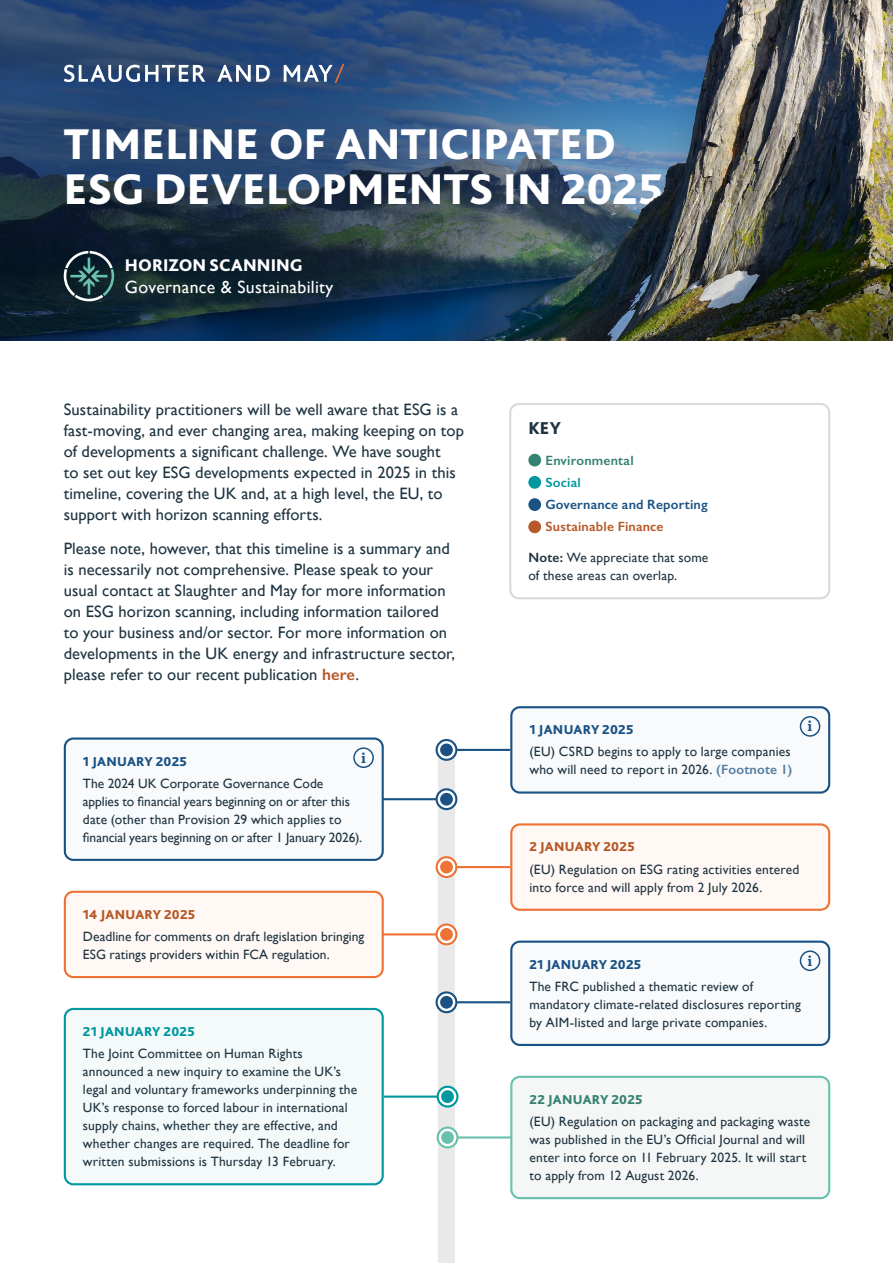
<style>
.page{position:relative;width:893px;height:1263px;background:#fff}
.page>*{position:absolute;margin:0;border:0;box-sizing:border-box;transform-origin:0 0}
.t1{font:800 45px/45px "Bliss Pro";letter-spacing:.005em;color:#fff}
.t2{font:800 18px "Bliss Pro";color:#1f3441}
.t3{font:17.7px "Gill Sans";letter-spacing:.015em;color:#fff}
.t4{font:800 17.7px "Bliss Pro";color:#fff}
.t5{font:16.5px/21px "Gill Sans";letter-spacing:.005em;color:#1f3441}
.t6{font:13.5px/18px "Gill Sans";letter-spacing:.01em;color:#1f3441}
.t7{font:800 13.5px "Bliss Pro";letter-spacing:.02em;color:#1a5284}
.t8{font:800 13.5px "Bliss Pro";letter-spacing:.02em;color:#b65827}
.t9{font:600 13.5px "Gill Sans";letter-spacing:.015em;color:#1a5284}
.t10{font:600 13.5px "Gill Sans";letter-spacing:.015em;color:#b65827}
.t11{font:600 13.5px "Gill Sans";letter-spacing:.015em;color:#368272}
.t12{font:800 13.5px "Bliss Pro";letter-spacing:.025em;color:#368272}
.t13{font:800 13.5px "Bliss Pro";letter-spacing:.02em;color:#00979f}
.t14{font:600 13.5px "Gill Sans";letter-spacing:.015em;color:#00979f}
.t15{font:700 13.5px "Adelle";color:#1a5284}
.s1{font-weight:600;color:#b65827}
.s2{font-weight:600}
.s3{font-weight:600;color:#537da3}
</style>
<div class="page">
<div style="left:528px;top:454px;width:13px;height:12px;background:#368272;border-radius:50%"></div>
<div style="left:528px;top:476px;width:13px;height:13px;background:#00979f;border-radius:50%"></div>
<div style="left:528px;top:498px;width:13px;height:13px;background:#1a5284;border-radius:50%"></div>
<div style="left:528px;top:520px;width:13px;height:13px;background:#b65827;border-radius:50%"></div>
<div style="left:509px;top:403px;width:321px;height:196px;border:2px solid #d9dadd;border-radius:9px"></div>
<div style="left:438px;top:750px;width:17px;height:513px;background:#e9e9ea"></div>
<div style="left:511px;top:707px;width:318px;height:85px;background:#f8fafb;border-radius:9px"></div>
<div style="left:510px;top:706px;width:320px;height:88px;border:2px solid #1a5284;border-radius:9px"></div>
<div style="left:800px;top:716px;width:20px;height:21px;border:1px solid #1a5284;border-radius:50%"></div>
<svg style="left:437px;top:740px;width:19px;height:20px"></svg>
<div style="left:436px;top:739px;width:21px;height:22px;border:2px solid #1a5284;border-radius:50%"></div>
<hr style="left:456px;top:749px;width:54px;height:2px;background:#1a5284">
<div style="left:440px;top:743px;width:13px;height:13px;background:#1a5284;border-radius:50%"></div>
<div style="left:65px;top:738px;width:318px;height:122px;background:#f8fafb;border-radius:9px"></div>
<div style="left:64px;top:737px;width:320px;height:124px;border:2px solid #1a5284;border-radius:9px"></div>
<div style="left:353px;top:747px;width:21px;height:21px;border:1px solid #1a5284;border-radius:50%"></div>
<svg style="left:437px;top:789px;width:19px;height:20px"></svg>
<div style="left:436px;top:788px;width:21px;height:22px;border:2px solid #1a5284;border-radius:50%"></div>
<hr style="left:383px;top:798px;width:54px;height:2px;background:#1a5284">
<div style="left:440px;top:793px;width:13px;height:12px;background:#1a5284;border-radius:50%"></div>
<div style="left:511px;top:824px;width:318px;height:86px;background:#fff8f4;border-radius:9px"></div>
<div style="left:510px;top:823px;width:320px;height:88px;border:2px solid #ef7235;border-radius:9px"></div>
<svg style="left:437px;top:857px;width:19px;height:20px"></svg>
<div style="left:436px;top:856px;width:21px;height:22px;border:2px solid #ef7235;border-radius:50%"></div>
<hr style="left:456px;top:866px;width:54px;height:2px;background:#ef7235">
<div style="left:440px;top:861px;width:13px;height:12px;background:#ef7235;border-radius:50%"></div>
<div style="left:65px;top:892px;width:318px;height:85px;background:#fff8f4;border-radius:9px"></div>
<div style="left:64px;top:891px;width:320px;height:87px;border:2px solid #ef7235;border-radius:9px"></div>
<svg style="left:437px;top:924px;width:19px;height:20px"></svg>
<div style="left:436px;top:923px;width:21px;height:22px;border:2px solid #ef7235;border-radius:50%"></div>
<hr style="left:383px;top:933px;width:54px;height:2px;background:#ef7235">
<div style="left:440px;top:928px;width:13px;height:13px;background:#ef7235;border-radius:50%"></div>
<div style="left:511px;top:942px;width:318px;height:103px;background:#f8fafb;border-radius:9px"></div>
<div style="left:510px;top:940px;width:320px;height:106px;border:2px solid #1a5284;border-radius:9px"></div>
<div style="left:800px;top:950px;width:20px;height:21px;border:1px solid #1a5284;border-radius:50%"></div>
<svg style="left:437px;top:992px;width:19px;height:20px"></svg>
<div style="left:436px;top:991px;width:21px;height:22px;border:2px solid #1a5284;border-radius:50%"></div>
<hr style="left:456px;top:1001px;width:54px;height:2px;background:#1a5284">
<div style="left:440px;top:996px;width:13px;height:13px;background:#1a5284;border-radius:50%"></div>
<div style="left:511px;top:1077px;width:318px;height:121px;background:#f5f7f6;border-radius:9px"></div>
<div style="left:510px;top:1076px;width:320px;height:123px;border:2px solid #69c1ad;border-radius:9px"></div>
<svg style="left:438px;top:1127px;width:19px;height:20px"></svg>
<div style="left:437px;top:1126px;width:21px;height:22px;border:2px solid #69c1ad;border-radius:50%"></div>
<hr style="left:457px;top:1136px;width:54px;height:2px;background:#69c1ad">
<div style="left:441px;top:1131px;width:13px;height:13px;background:#69c1ad;border-radius:50%"></div>
<div style="left:65px;top:1009px;width:318px;height:175px;background:#f4f9f9;border-radius:9px"></div>
<div style="left:64px;top:1008px;width:320px;height:177px;border:2px solid #00979f;border-radius:9px"></div>
<svg style="left:438px;top:1087px;width:19px;height:19px"></svg>
<div style="left:437px;top:1086px;width:21px;height:21px;border:2px solid #00979f;border-radius:50%"></div>
<hr style="left:384px;top:1095px;width:54px;height:3px;background:#00979f">
<div style="left:441px;top:1090px;width:13px;height:13px;background:#00979f;border-radius:50%"></div>
<img style="left:654px;top:0;width:239px;height:340px">
<img style="left:0;top:0;width:654px;height:340px">
<div style="left:44px;top:231px;width:308px;height:90px;background:#142332;opacity:.25"></div>
<svg style="left:64px;top:251px;width:50px;height:50px;background:#354f54"></svg>
<svg style="left:64px;top:65px;width:141px;height:17px"></svg>
<svg style="left:217px;top:65px;width:53px;height:17px"></svg>
<svg style="left:284px;top:64px;width:60px;height:19px"></svg>
<h1 class="t1" style="left:64px;top:121px;width:601px">TIMELINE OF ANTICIPATED<br>ESG DEVELOPMENTS IN 2025</h1>
<h3 class="t4" style="left:125px;top:254px;width:180px">HORIZON SCANNING</h3>
<h3 class="t3" style="left:125px;top:276px;width:210px">Governance &amp; Sustainability</h3>
<p class="t5" style="left:64px;top:399px;width:402px">Sustainability practitioners will be well aware that ESG is a fast-moving, and ever changing area, making keeping on top of developments a significant challenge. We have sought<br>to set out key ESG developments expected in 2025 in this timeline, covering the UK and, at a high level, the EU, to support with horizon scanning efforts.</p>
<p class="t5" style="left:64px;top:538px;width:393px">Please note, however, that this timeline is a summary and is necessarily not comprehensive. Please speak to your usual contact at Slaughter and May for more information on ESG horizon scanning, including information tailored to your business and/or sector. For more information on developments in the UK energy and infrastructure sector, please refer to our recent publication <span class="s1">here</span>.</p>
<p class="t15" style="left:361px;top:749px;width:6px">i</p>
<p class="t7" style="left:83px;top:753px;width:106px">1 JANUARY 2025</p>
<p class="t6" style="left:83px;top:774px;width:281px">The 2024 UK Corporate Governance Code applies to financial years beginning on or after this date (other than Provision 29 which applies to financial years beginning on or after 1 January 2026).</p>
<p class="t8" style="left:83px;top:906px;width:114px">14 JANUARY 2025</p>
<p class="t6" style="left:83px;top:927px;width:283px">Deadline for comments on draft legislation bringing<br>ESG ratings providers within FCA regulation.</p>
<p class="t13" style="left:83px;top:1023px;width:113px">21 JANUARY 2025</p>
<p class="t6" style="left:83px;top:1044px;width:276px">The Joint Committee on Human Rights announced a new inquiry to examine the UK’s legal and voluntary frameworks underpinning the UK’s response to forced labour in international supply chains, whether they are effective, and whether changes are required. The deadline for written submissions is Thursday 13 February.</p>
<h2 class="t2" style="left:528px;top:417px;width:34px">KEY</h2>
<p class="t11" style="left:545px;top:452px;width:90px">Environmental</p>
<p class="t14" style="left:545px;top:474px;width:37px">Social</p>
<p class="t9" style="left:545px;top:496px;width:164px">Governance and Reporting</p>
<p class="t10" style="left:545px;top:519px;width:120px">Sustainable Finance</p>
<p class="t6" style="left:528px;top:548px;width:182px"><span class="s2">Note:</span> We appreciate that some of these areas can overlap.</p>
<p class="t7" style="left:529px;top:721px;width:106px">1 JANUARY 2025</p>
<p class="t6" style="left:529px;top:743px;width:264px">(EU) CSRD begins to apply to large companies who will need to report in 2026. <span class="s3">(Footnote 1)</span></p>
<p class="t15" style="left:808px;top:718px;width:6px">i</p>
<p class="t8" style="left:529px;top:838px;width:107px">2 JANUARY 2025</p>
<p class="t6" style="left:529px;top:860px;width:272px">(EU) Regulation on ESG rating activities entered into force and will apply from 2 July 2026.</p>
<p class="t15" style="left:808px;top:952px;width:6px">i</p>
<p class="t7" style="left:529px;top:956px;width:113px">21 JANUARY 2025</p>
<p class="t6" style="left:529px;top:977px;width:273px">The FRC published a thematic review of mandatory climate-related disclosures reporting by AIM-listed and large private companies.</p>
<p class="t12" style="left:529px;top:1091px;width:115px">22 JANUARY 2025</p>
<p class="t6" style="left:529px;top:1112px;width:282px">(EU) Regulation on packaging and packaging waste was published in the EU’s Official Journal and will enter into force on 11 February 2025. It will start to apply from 12 August 2026.</p>
</div>
